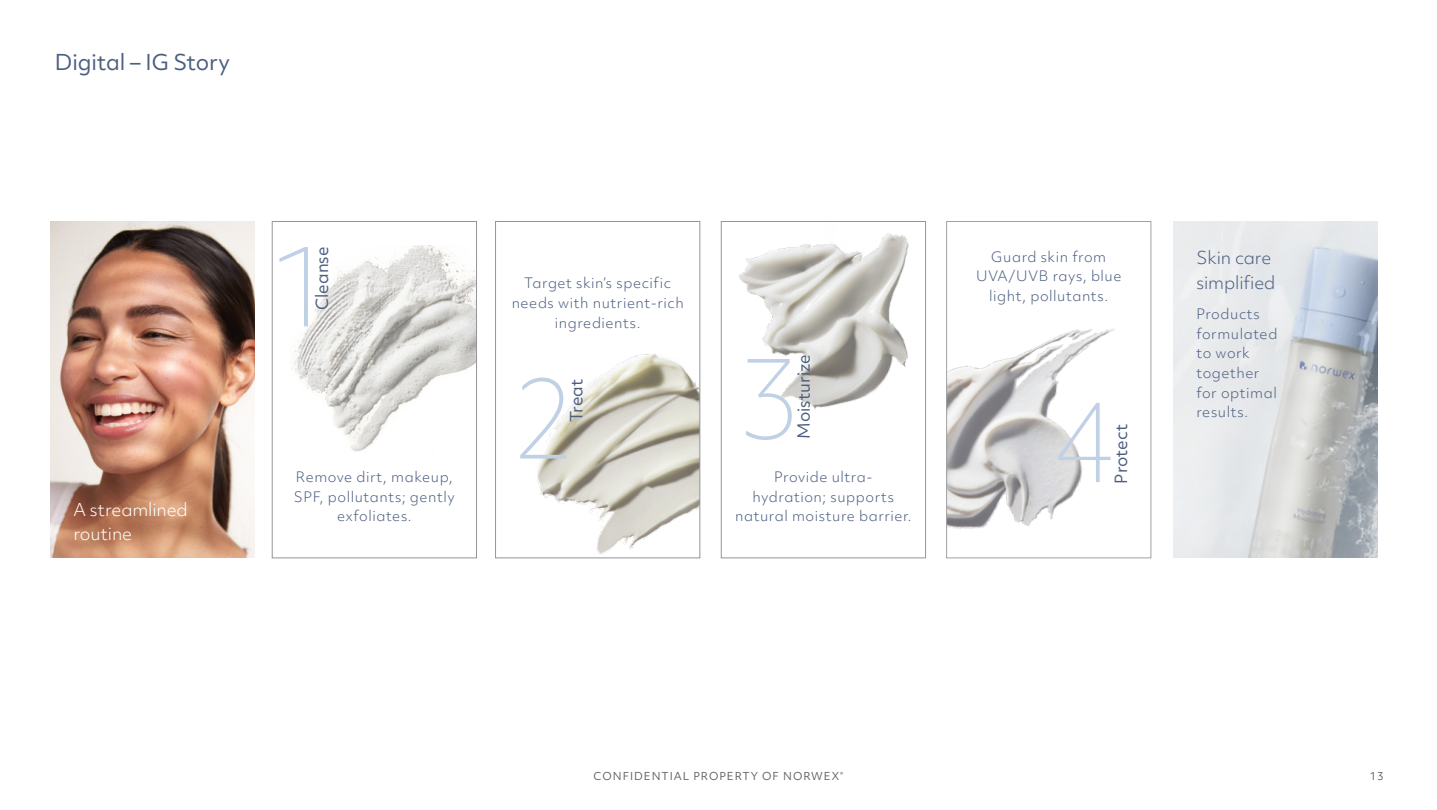
<style>
.page{position:relative;width:1437px;height:810px;background:#fff}
.page>*{position:absolute;margin:0;border:0;box-sizing:border-box;transform-origin:0 0}
.t1{font:100 106.5px "Objektiv Mk 2";color:#c1d1e5}
.Text_Small{font:21px "Objektiv Mk 2";letter-spacing:-.005em;color:#4b5f7f}
.t2{font:300 17.1px/24.2px "Objektiv Mk 2";letter-spacing:-.005em;color:#fff}
.t3{font:300 17.1px/24.2px "Objektiv Mk 2";letter-spacing:-.005em;color:#4d5f80}
.t4{font:16.2px "Objektiv Mk 2";color:#4d5f80}
.t5{font:300 13.8px/19.6px "Objektiv Mk 2";letter-spacing:.04em;color:#4d5f80;text-align:center}
.t6{font:10.5px "Objektiv Mk 2";letter-spacing:.09em;color:#636366}
</style>
<div class="page">
<img style="left:51px;top:222px;width:204px;height:336px">
<img style="left:291px;top:245px;width:183px;height:207px">
<div style="left:272px;top:221px;width:204px;height:337px;border:1px solid #939598"></div>
<img style="left:537px;top:354px;width:161px;height:200px">
<div style="left:495px;top:221px;width:205px;height:337px;border:1px solid #939598"></div>
<img style="left:739px;top:233px;width:170px;height:176px">
<div style="left:721px;top:221px;width:204px;height:337px;border:1px solid #939598"></div>
<img style="left:1173px;top:222px;width:204px;height:336px">
<img style="left:948px;top:328px;width:167px;height:201px">
<div style="left:946px;top:221px;width:205px;height:337px;border:1px solid #939598"></div>
<p class="Text_Small" style="left:55px;top:48px;width:177px">Digital – IG Story</p>
<p class="t2" style="left:73px;top:497px;width:116px">A streamlined routine</p>
<p class="t1" style="left:268px;top:214px;width:68px">1</p>
<p class="t4" style="left:311px;top:310px;width:65px;rotate:-90deg">Cleanse</p>
<p class="t5" style="left:294px;top:467px;width:162px">Remove dirt, makeup,<br>SPF, pollutants; gently exfoliates.</p>
<p class="t5" style="left:511px;top:273px;width:173px">Target skin’s specific needs with nutrient-rich ingredients.</p>
<p class="t1" style="left:511px;top:346px;width:68px">2</p>
<p class="t4" style="left:565px;top:422px;width:45px;rotate:-90deg">Treat</p>
<p class="t1" style="left:737px;top:326px;width:68px">3</p>
<p class="t4" style="left:792px;top:439px;width:86px;rotate:-90deg">Moisturize</p>
<p class="t5" style="left:735px;top:467px;width:178px">Provide ultra-<br>hydration; supports natural moisture barrier.</p>
<p class="t5" style="left:976px;top:247px;width:147px">Guard skin from<br>UVA/UVB rays, blue light, pollutants.</p>
<p class="t3" style="left:1196px;top:246px;width:80px">Skin care simplified</p>
<p class="t5" style="left:1196px;top:304px;width:82px;text-align:left">Products formulated to work together for optimal results.</p>
<p class="t1" style="left:1052px;top:370px;width:68px">4</p>
<p class="t4" style="left:1109px;top:484px;width:61px;rotate:-90deg">Protect</p>
<p class="t6" style="left:593px;top:769px;width:251px">CONFIDENTIAL PROPERTY OF NORWEX<sup>®</sup></p>
<p class="t6" style="left:1369px;top:769px;width:15px">13</p>
</div>
